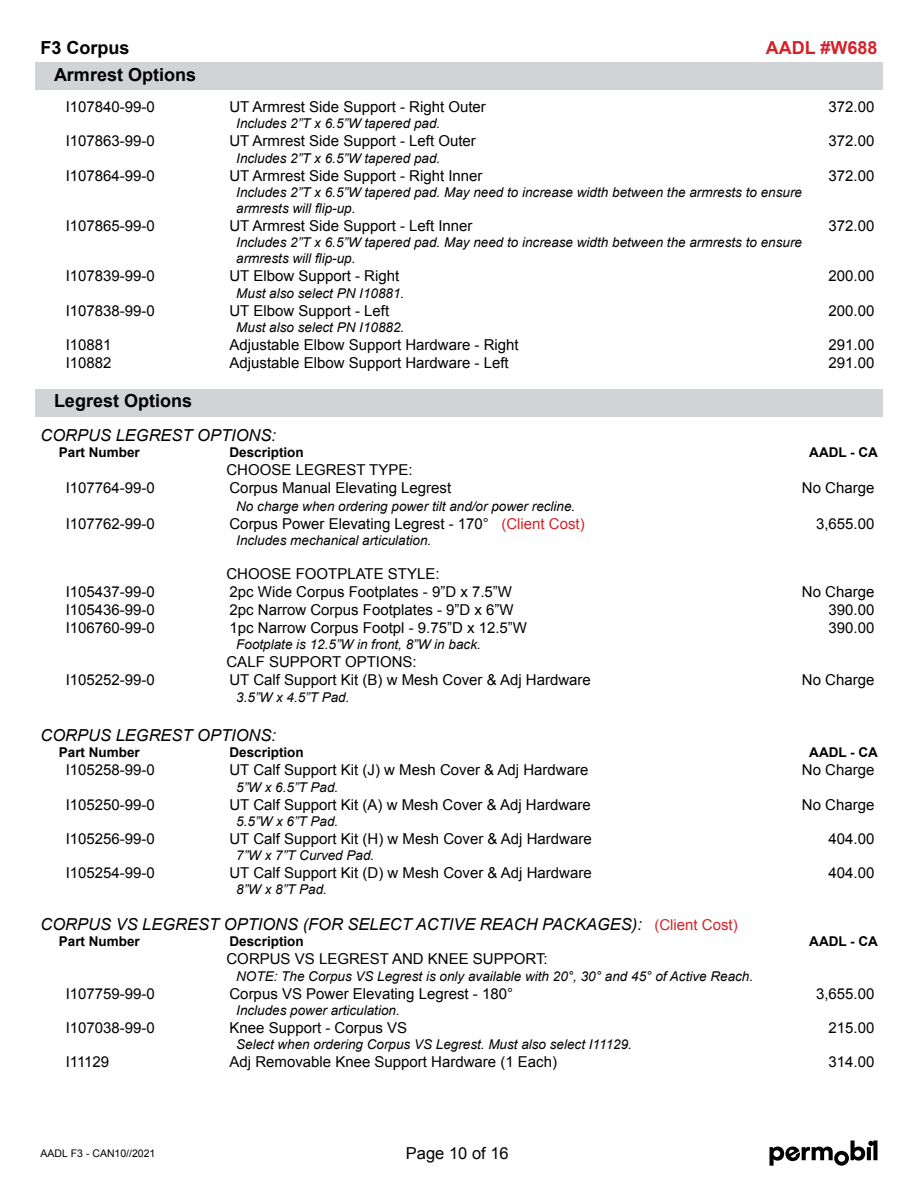
<style>
.page{position:relative;width:918px;height:1188px;background:#fff}
.page>*{position:absolute;margin:0;border:0;box-sizing:border-box;transform-origin:0 0}
.t1{font:700 18px "Arial";color:#000}
.t2{font:700 18px "Arial";color:#d2232a}
.t3{font:italic 16.5px "Arial";color:#000}
.t4{font:16.5px "Arial";color:#000}
.t5{font:15px "Arial";color:#000}
.t6{font:italic 13.5px/16.2px "Arial";color:#000}
.t7{font:700 13.5px "Arial";color:#000}
.t8{font:10.5px "Arial";color:#000}
.s1{color:#d2232a}
.s2{font-style:normal;font-size:15px;color:#d2232a}
</style>
<div class="page">
<svg style="left:770px;top:1140px;width:108px;height:26px"></svg>
<div style="left:35px;top:62px;width:848px;height:28px;background:#d1d3d4"></div>
<div style="left:35px;top:389px;width:848px;height:27px;background:#d1d3d4"></div>
<p class="t1" style="left:40px;top:35px;width:91px">F3 Corpus</p>
<p class="t2" style="left:766px;top:35px;width:113px">AADL #W688</p>
<p class="t1" style="left:54px;top:62px;width:144px">Armrest Options</p>
<p class="t5" style="left:66px;top:97px;width:91px">I107840-99-0</p>
<p class="t5" style="left:230px;top:97px;width:258px">UT Armrest Side Support - Right Outer</p>
<p class="t5" style="left:829px;top:97px;width:47px">372.00</p>
<p class="t6" style="left:236px;top:116px;width:206px">Includes 2”T x 6.5”W tapered pad.</p>
<p class="t5" style="left:66px;top:131px;width:91px">I107863-99-0</p>
<p class="t5" style="left:230px;top:131px;width:248px">UT Armrest Side Support - Left Outer</p>
<p class="t5" style="left:829px;top:131px;width:47px">372.00</p>
<p class="t6" style="left:236px;top:150px;width:206px">Includes 2”T x 6.5”W tapered pad.</p>
<p class="t5" style="left:66px;top:165px;width:91px">I107864-99-0</p>
<p class="t5" style="left:230px;top:165px;width:255px">UT Armrest Side Support - Right Inner</p>
<p class="t5" style="left:829px;top:165px;width:47px">372.00</p>
<p class="t6" style="left:236px;top:184px;width:567px">Includes 2”T x 6.5”W tapered pad. May need to increase width between the armrests to ensure armrests will flip-up.</p>
<p class="t5" style="left:66px;top:216px;width:91px">I107865-99-0</p>
<p class="t5" style="left:230px;top:216px;width:245px">UT Armrest Side Support - Left Inner</p>
<p class="t5" style="left:829px;top:216px;width:47px">372.00</p>
<p class="t6" style="left:236px;top:234px;width:567px">Includes 2”T x 6.5”W tapered pad. May need to increase width between the armrests to ensure armrests will flip-up.</p>
<p class="t5" style="left:66px;top:266px;width:91px">I107839-99-0</p>
<p class="t5" style="left:230px;top:266px;width:171px">UT Elbow Support - Right</p>
<p class="t5" style="left:829px;top:266px;width:47px">200.00</p>
<p class="t6" style="left:236px;top:285px;width:170px">Must also select PN I10881.</p>
<p class="t5" style="left:66px;top:300px;width:91px">I107838-99-0</p>
<p class="t5" style="left:230px;top:300px;width:161px">UT Elbow Support - Left</p>
<p class="t5" style="left:829px;top:300px;width:47px">200.00</p>
<p class="t6" style="left:236px;top:319px;width:170px">Must also select PN I10882.</p>
<p class="t5" style="left:66px;top:335px;width:47px">I10881</p>
<p class="t5" style="left:230px;top:335px;width:291px">Adjustable Elbow Support Hardware - Right</p>
<p class="t5" style="left:829px;top:335px;width:47px">291.00</p>
<p class="t5" style="left:66px;top:353px;width:47px">I10882</p>
<p class="t5" style="left:230px;top:353px;width:281px">Adjustable Elbow Support Hardware - Left</p>
<p class="t5" style="left:829px;top:353px;width:47px">291.00</p>
<p class="t1" style="left:54px;top:389px;width:140px">Legrest Options</p>
<p class="t3" style="left:40px;top:424px;width:237px">CORPUS LEGREST OPTIONS:</p>
<p class="t7" style="left:59px;top:443px;width:83px">Part Number</p>
<p class="t7" style="left:230px;top:443px;width:76px">Description</p>
<p class="t7" style="left:809px;top:443px;width:70px">AADL - CA</p>
<p class="t5" style="left:226px;top:460px;width:188px">CHOOSE LEGREST TYPE:</p>
<p class="t5" style="left:66px;top:478px;width:91px">I107764-99-0</p>
<p class="t5" style="left:230px;top:478px;width:223px">Corpus Manual Elevating Legrest</p>
<p class="t5" style="left:802px;top:478px;width:74px">No Charge</p>
<p class="t6" style="left:236px;top:498px;width:341px">No charge when ordering power tilt and/or power recline.</p>
<p class="t5" style="left:66px;top:514px;width:91px">I107762-99-0</p>
<p class="t5" style="left:230px;top:514px;width:357px">Corpus Power Elevating Legrest - 170° <span class="s1">(Client Cost)</span></p>
<p class="t5" style="left:816px;top:514px;width:60px">3,655.00</p>
<p class="t6" style="left:236px;top:532px;width:197px">Includes mechanical articulation.</p>
<p class="t5" style="left:226px;top:564px;width:215px">CHOOSE FOOTPLATE STYLE:</p>
<p class="t5" style="left:66px;top:582px;width:91px">I105437-99-0</p>
<p class="t5" style="left:230px;top:582px;width:284px">2pc Wide Corpus Footplates - 9”D x 7.5”W</p>
<p class="t5" style="left:802px;top:582px;width:74px">No Charge</p>
<p class="t5" style="left:66px;top:600px;width:91px">I105436-99-0</p>
<p class="t5" style="left:230px;top:600px;width:286px">2pc Narrow Corpus Footplates - 9”D x 6”W</p>
<p class="t5" style="left:829px;top:600px;width:47px">390.00</p>
<p class="t5" style="left:66px;top:618px;width:91px">I106760-99-0</p>
<p class="t5" style="left:230px;top:618px;width:299px">1pc Narrow Corpus Footpl - 9.75”D x 12.5”W</p>
<p class="t5" style="left:829px;top:618px;width:47px">390.00</p>
<p class="t6" style="left:236px;top:637px;width:246px">Footplate is 12.5”W in front, 8”W in back.</p>
<p class="t5" style="left:226px;top:652px;width:192px">CALF SUPPORT OPTIONS:</p>
<p class="t5" style="left:66px;top:670px;width:91px">I105252-99-0</p>
<p class="t5" style="left:230px;top:670px;width:363px">UT Calf Support Kit (B) w Mesh Cover &amp; Adj Hardware</p>
<p class="t5" style="left:802px;top:670px;width:74px">No Charge</p>
<p class="t6" style="left:236px;top:689px;width:115px">3.5”W x 4.5”T Pad.</p>
<p class="t3" style="left:40px;top:725px;width:237px">CORPUS LEGREST OPTIONS:</p>
<p class="t7" style="left:59px;top:744px;width:83px">Part Number</p>
<p class="t7" style="left:230px;top:744px;width:76px">Description</p>
<p class="t7" style="left:809px;top:744px;width:70px">AADL - CA</p>
<p class="t5" style="left:66px;top:760px;width:91px">I105258-99-0</p>
<p class="t5" style="left:230px;top:760px;width:360px">UT Calf Support Kit (J) w Mesh Cover &amp; Adj Hardware</p>
<p class="t5" style="left:802px;top:760px;width:74px">No Charge</p>
<p class="t6" style="left:236px;top:779px;width:104px">5”W x 6.5”T Pad.</p>
<p class="t5" style="left:66px;top:795px;width:91px">I105250-99-0</p>
<p class="t5" style="left:230px;top:795px;width:363px">UT Calf Support Kit (A) w Mesh Cover &amp; Adj Hardware</p>
<p class="t5" style="left:802px;top:795px;width:74px">No Charge</p>
<p class="t6" style="left:236px;top:813px;width:104px">5.5”W x 6”T Pad.</p>
<p class="t5" style="left:66px;top:829px;width:91px">I105256-99-0</p>
<p class="t5" style="left:230px;top:829px;width:364px">UT Calf Support Kit (H) w Mesh Cover &amp; Adj Hardware</p>
<p class="t5" style="left:829px;top:829px;width:47px">404.00</p>
<p class="t6" style="left:236px;top:847px;width:140px">7”W x 7”T Curved Pad.</p>
<p class="t5" style="left:66px;top:863px;width:91px">I105254-99-0</p>
<p class="t5" style="left:230px;top:863px;width:364px">UT Calf Support Kit (D) w Mesh Cover &amp; Adj Hardware</p>
<p class="t5" style="left:829px;top:863px;width:47px">404.00</p>
<p class="t6" style="left:236px;top:882px;width:92px">8”W x 8”T Pad.</p>
<p class="t3" style="left:40px;top:914px;width:699px">CORPUS VS LEGREST OPTIONS (FOR SELECT ACTIVE REACH PACKAGES): <span class="s2">(Client Cost)</span></p>
<p class="t7" style="left:59px;top:933px;width:83px">Part Number</p>
<p class="t7" style="left:230px;top:933px;width:76px">Description</p>
<p class="t7" style="left:809px;top:933px;width:70px">AADL - CA</p>
<p class="t5" style="left:226px;top:949px;width:323px">CORPUS VS LEGREST AND KNEE SUPPORT:</p>
<p class="t6" style="left:236px;top:968px;width:518px">NOTE: The Corpus VS Legrest is only available with 20°, 30° and 45° of Active Reach.</p>
<p class="t5" style="left:66px;top:984px;width:91px">I107759-99-0</p>
<p class="t5" style="left:230px;top:984px;width:285px">Corpus VS Power Elevating Legrest - 180°</p>
<p class="t5" style="left:816px;top:984px;width:60px">3,655.00</p>
<p class="t6" style="left:236px;top:1002px;width:165px">Includes power articulation.</p>
<p class="t5" style="left:66px;top:1018px;width:91px">I107038-99-0</p>
<p class="t5" style="left:230px;top:1018px;width:179px">Knee Support - Corpus VS</p>
<p class="t5" style="left:829px;top:1018px;width:47px">215.00</p>
<p class="t6" style="left:236px;top:1036px;width:397px">Select when ordering Corpus VS Legrest. Must also select I11129.</p>
<p class="t5" style="left:66px;top:1052px;width:45px">I11129</p>
<p class="t5" style="left:230px;top:1052px;width:329px">Adj Removable Knee Support Hardware (1 Each)</p>
<p class="t5" style="left:829px;top:1052px;width:47px">314.00</p>
<p class="t8" style="left:40px;top:1146px;width:116px">AADL F3 - CAN10//2021</p>
<p class="t4" style="left:406px;top:1143px;width:104px">Page 10 of 16</p>
</div>
